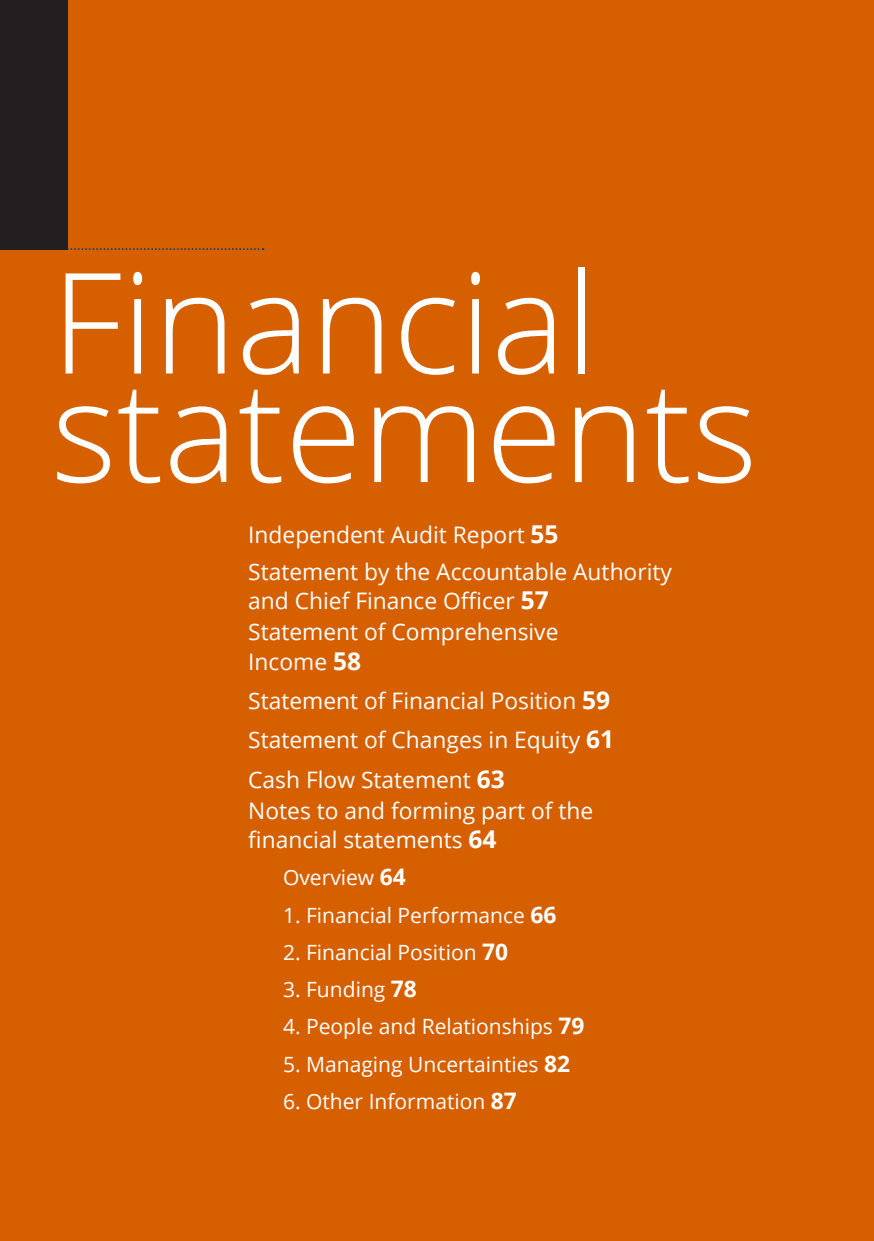
<style>
.page{position:relative;width:874px;height:1241px;background:#fff}
.page>*{position:absolute;margin:0;border:0;box-sizing:border-box;transform-origin:0 0}
.Heading__Chapter_No{font:300 140px/108.5px "Open Sans";color:#fff}
.t1{font:22.75px/29.4px "Open Sans";color:#fff}
.t2{font:21px "Open Sans";color:#fff}
.s1{font-weight:700;font-size:24.5px}
.s2{font-weight:700;font-size:22.75px}
</style>
<div class="page">
<div style="left:0;top:0;width:873px;height:1240px;background:#d65f00"></div>
<svg style="left:67px;top:248px;width:196px;height:2px"></svg>
<div style="left:0;top:0;width:67px;height:250px;background:#231f20"></div>
<p class="Heading__Chapter_No" style="left:51px;top:264px;width:707px">Financial statements</p>
<p class="t1" style="left:248px;top:519px;width:311px">Independent Audit Report <span class="s1">55</span></p>
<p class="t1" style="left:248px;top:556px;width:425px">Statement by the Accountable Authority and Chief Finance Officer <span class="s1">57</span></p>
<p class="t1" style="left:248px;top:616px;width:311px">Statement of Comprehensive<br>Income <span class="s1">58</span></p>
<p class="t1" style="left:248px;top:685px;width:363px">Statement of Financial Position <span class="s1">59</span></p>
<p class="t1" style="left:248px;top:724px;width:367px">Statement of Changes in Equity <span class="s1">61</span></p>
<p class="t1" style="left:248px;top:764px;width:258px">Cash Flow Statement <span class="s1">63</span></p>
<p class="t1" style="left:248px;top:795px;width:346px">Notes to and forming part of the financial statements <span class="s1">64</span></p>
<p class="t2" style="left:283px;top:863px;width:124px">Overview <span class="s2">64</span></p>
<p class="t2" style="left:283px;top:900px;width:275px">1. Financial Performance <span class="s2">66</span></p>
<p class="t2" style="left:283px;top:937px;width:226px">2. Financial Position <span class="s2">70</span></p>
<p class="t2" style="left:283px;top:974px;width:135px">3. Funding <span class="s2">78</span></p>
<p class="t2" style="left:283px;top:1012px;width:303px">4. People and Relationships <span class="s2">79</span></p>
<p class="t2" style="left:283px;top:1049px;width:288px">5. Managing Uncertainties <span class="s2">82</span></p>
<p class="t2" style="left:283px;top:1086px;width:235px">6. Other Information <span class="s2">87</span></p>
</div>
